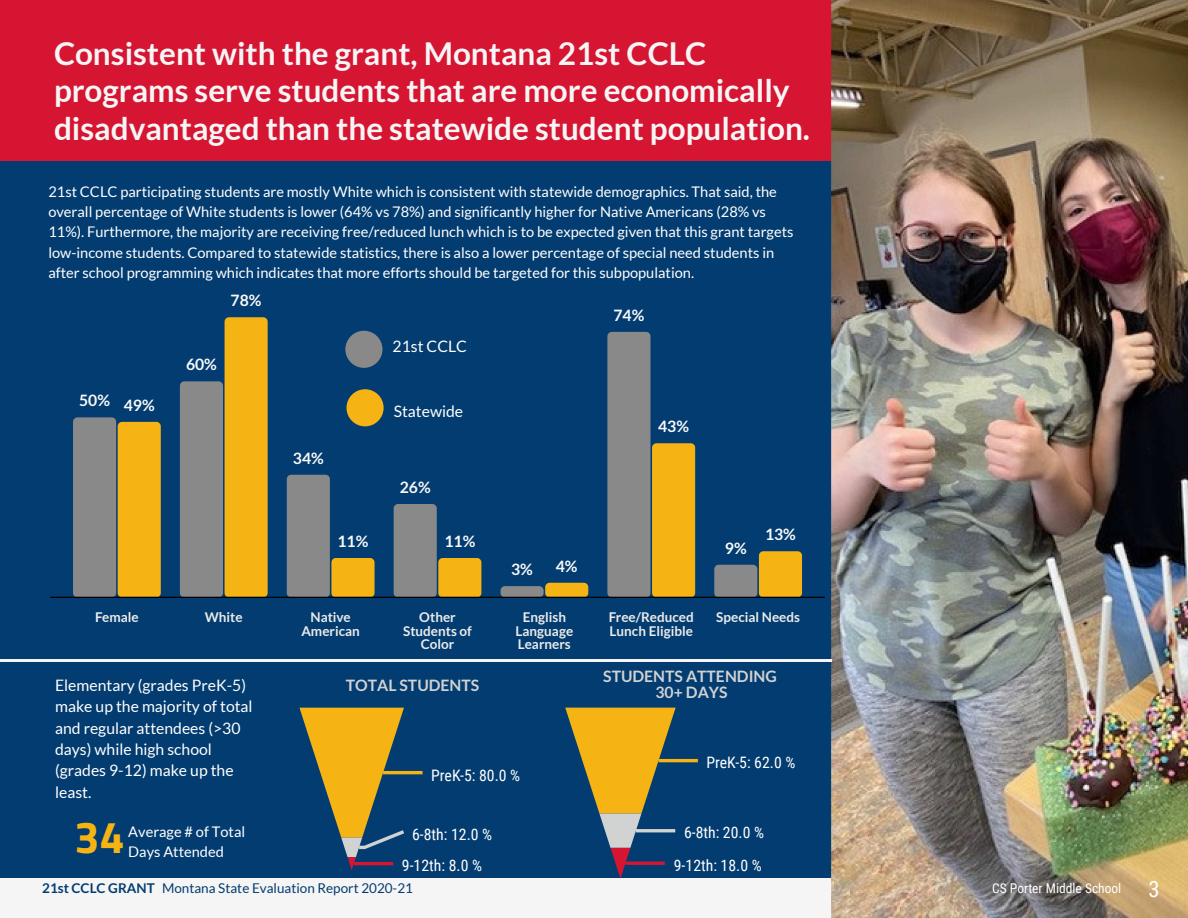
<style>
.page{position:relative;width:1188px;height:918px;background:#d61533}
.page>*{position:absolute;margin:0;border:0;box-sizing:border-box;transform-origin:0 0}
.t1{font:700 45px "Titillium Web";color:#f6b414}
.t2{font:700 31.5px/37.2px "Lato";color:#f5f5f5}
.t3{font:15.75px/21.3px "Lato";color:#fff}
.t4{font:15.75px/32.7px "Roboto Condensed";color:#fff;text-align:right}
.t5{font:700 15.75px "Lato";color:#fafafa}
.t6{font:700 15.75px/15.8px "Lato";color:#d1d2d2;text-align:center}
.t7{font:14.7px/20.2px "Lato";color:#fff}
.t8{font:700 13.5px/13.5px "Lato";color:#ebebeb;text-align:center}
.t9{font:13.5px "Lato";color:#033c70}
.t10{font:13.5px "Roboto Condensed";color:#fff}
.s1{font-weight:700}
.s2{font-size:22.5px}
</style>
<div class="page">
<div style="left:0;top:790px;width:855px;height:128px;background:#f5f5f5"></div>
<div style="left:0;top:161px;width:851px;height:716px;background:#033c70"></div>
<img style="left:831px;top:0;width:357px;height:918px">
<svg style="left:73px;top:417px;width:88px;height:180px;background:#b79a50"></svg>
<svg style="left:180px;top:317px;width:88px;height:280px;background:#ac934c"></svg>
<svg style="left:287px;top:475px;width:88px;height:122px"></svg>
<svg style="left:394px;top:504px;width:87px;height:93px"></svg>
<svg style="left:501px;top:583px;width:87px;height:14px"></svg>
<svg style="left:607px;top:332px;width:88px;height:265px"></svg>
<svg style="left:714px;top:551px;width:88px;height:46px"></svg>
<div style="left:345px;top:331px;width:38px;height:37px;background:#898989;border-radius:50%"></div>
<div style="left:346px;top:389px;width:38px;height:37px;background:#f6b414;border-radius:50%"></div>
<hr style="left:659px;top:759px;width:39px;height:3px;background:#f6b414">
<hr style="left:383px;top:771px;width:40px;height:3px;background:#f6b414">
<svg style="left:299px;top:708px;width:109px;height:162px"></svg>
<hr style="left:354px;top:862px;width:39px;height:3px;background:#d61533">
<hr style="left:51px;top:597px;width:774px;height:1px;background:#000">
<svg style="left:565px;top:708px;width:111px;height:171px"></svg>
<hr style="left:0;top:659px;width:831px;height:3px;background:#f5f5f5">
<h2 class="t2" style="left:54px;top:35px;width:758px">Consistent with the grant, Montana 21st CCLC programs serve students that are more economically disadvantaged than the statewide student population.</h2>
<p class="t7" style="left:48px;top:181px;width:747px">21st CCLC participating students are mostly White which is consistent with statewide demographics. That said, the overall percentage of White students is lower (64% vs 78%) and significantly higher for Native Americans (28% vs 11%). Furthermore, the majority are receiving free/reduced lunch which is to be expected given that this grant targets low-income students. Compared to statewide statistics, there is also a lower percentage of special need students in after school programming which indicates that more efforts should be targeted for this subpopulation.</p>
<p class="t5" style="left:79px;top:391px;width:32px">50%</p>
<p class="t5" style="left:124px;top:396px;width:32px">49%</p>
<p class="t5" style="left:231px;top:291px;width:32px">78%</p>
<p class="t5" style="left:186px;top:355px;width:32px">60%</p>
<p class="t3" style="left:393px;top:336px;width:76px">21st CCLC</p>
<p class="t5" style="left:293px;top:449px;width:32px">34%</p>
<p class="t3" style="left:394px;top:401px;width:71px">Statewide</p>
<p class="t5" style="left:400px;top:478px;width:32px">26%</p>
<p class="t5" style="left:338px;top:532px;width:32px">11%</p>
<p class="t5" style="left:444px;top:532px;width:32px">11%</p>
<p class="t5" style="left:511px;top:560px;width:23px">3%</p>
<p class="t5" style="left:556px;top:557px;width:23px">4%</p>
<p class="t5" style="left:614px;top:306px;width:32px">74%</p>
<p class="t5" style="left:658px;top:417px;width:32px">43%</p>
<p class="t5" style="left:725px;top:539px;width:23px">9%</p>
<p class="t5" style="left:765px;top:525px;width:32px">13%</p>
<p class="t8" style="left:95px;top:610px;width:45px">Female</p>
<p class="t8" style="left:205px;top:610px;width:39px">White</p>
<p class="t8" style="left:301px;top:610px;width:60px">Native<br>American</p>
<p class="t8" style="left:403px;top:610px;width:70px">Other<br>Students of<br>Color</p>
<p class="t8" style="left:516px;top:610px;width:59px">English<br>Language<br>Learners</p>
<p class="t8" style="left:609px;top:610px;width:87px;text-align:left">Free/Reduced<br>Lunch Eligible</p>
<p class="t8" style="left:716px;top:610px;width:85px">Special Needs</p>
<p class="t3" style="left:55px;top:674px;width:199px">Elementary (grades PreK-5) make up the majority of total and regular attendees (&gt;30 days) while high school (grades 9-12) make up the least.</p>
<h1 class="t1" style="left:74px;top:803px;width:52px">34</h1>
<p class="t7" style="left:128px;top:821px;width:118px">Average # of Total<br>Days Attended</p>
<p class="t6" style="left:346px;top:677px;width:135px">TOTAL STUDENTS</p>
<p class="t4" style="left:431px;top:758px;width:91px">PreK-5: 80.0 %</p>
<p class="t4" style="left:402px;top:818px;width:92px;line-height:31.7px;text-align:left;text-indent:10px">6-8th: 12.0 %<br>9-12th: 8.0 %</p>
<p class="t9" style="left:42px;top:881px;width:372px"><span class="s1">21st CCLC GRANT</span> Montana State Evaluation Report 2020-21</p>
<p class="t6" style="left:603px;top:668px;width:175px">STUDENTS ATTENDING<br>30+ DAYS</p>
<p class="t4" style="left:706px;top:746px;width:90px">PreK-5: 62.0 %</p>
<p class="t4" style="left:674px;top:816px;width:92px">6-8th: 20.0 %<br>9-12th: 18.0 %</p>
<p class="t10" style="left:992px;top:879px;width:169px">CS Porter Middle School <span class="s2">3</span></p>
</div>
